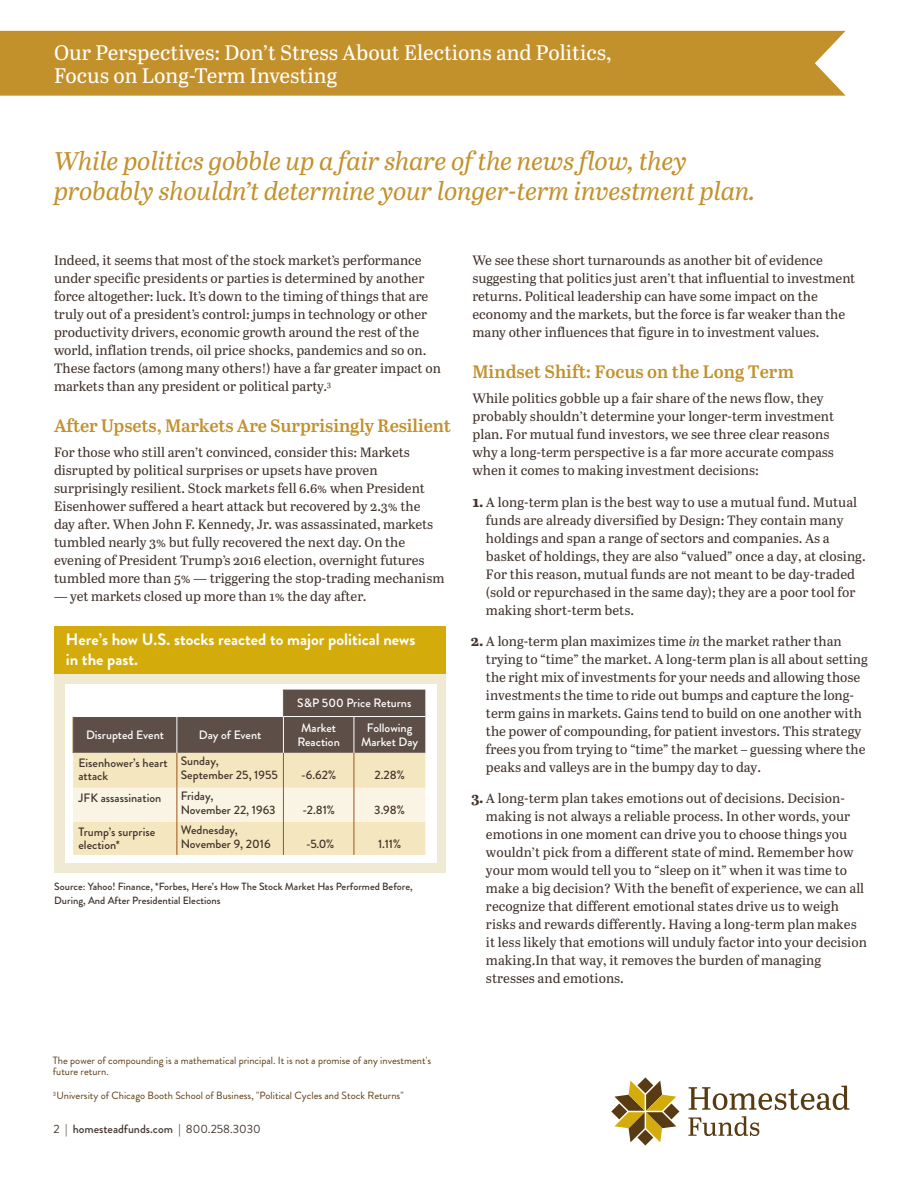
<style>
.page{position:relative;width:918px;height:1188px;background:#fff}
.page>*{position:absolute;margin:0;border:0;box-sizing:border-box;transform-origin:0 0}
.Callout_Gold{font:italic 25.5px/30px "Abril Text";letter-spacing:-.01em;color:#c3912c}
.t1{font:21px/22.5px "Abril Text";color:#fff}
.Subhead_Gold_12pt{font:600 18px "Abril Text";letter-spacing:-.005em;color:#c3912c}
.Body_text{font:600 18px "Abril Text";color:#c3912c}
.t2{font:700 16.5px/19.8px "Brandon Grotesque";color:#fff}
.Body_text-2{font:13.5px/18px "Abril Text";color:#42332d}
.Body_text-3{font:500 12.15px/13.5px "Brandon Grotesque";color:#42332d}
.Body_text-4{font:500 12.15px/13.5px "Brandon Grotesque";color:#fff;text-align:center}
.t3{font:500 12px "Brandon Grotesque";color:#43342e}
.t4{font:10.5px/10.5px "Brandon Grotesque";color:#593b13}
.Body_text-5{font:500 10.5px/13.5px "Brandon Grotesque";color:#42332d}
.s1{font-weight:700;font-size:15px}
.s2{font-style:italic}
.s3{font-weight:400;color:#42332d}
.s4{font-weight:400}
</style>
<div class="page">
<div style="left:0;top:31px;width:846px;height:65px;background:#c3912c"></div>
<svg style="left:689px;top:1086px;width:160px;height:24px"></svg>
<svg style="left:688px;top:1116px;width:71px;height:20px"></svg>
<svg style="left:611px;top:1077px;width:68px;height:69px"></svg>
<div style="left:54px;top:652px;width:392px;height:221px;background:#f1ead2"></div>
<div style="left:54px;top:626px;width:392px;height:48px;background:#d3ac0c"></div>
<div style="left:65px;top:684px;width:372px;height:178px;background:#fff"></div>
<svg style="left:73px;top:690px;width:352px;height:165px;background:#cbc0aa"></svg>
<hr style="left:73px;top:717px;width:1px;height:36px;background:#9f5316">
<hr style="left:177px;top:753px;width:1px;height:35px;background:#9f5316">
<hr style="left:177px;top:788px;width:1px;height:34px;background:#9f5316">
<hr style="left:177px;top:822px;width:1px;height:33px;background:#9f5316">
<hr style="left:283px;top:753px;width:1px;height:35px;background:#9f5316">
<hr style="left:283px;top:788px;width:1px;height:34px;background:#9f5316">
<hr style="left:283px;top:822px;width:1px;height:33px;background:#9f5316">
<hr style="left:354px;top:753px;width:1px;height:35px;background:#9f5316">
<hr style="left:354px;top:788px;width:1px;height:34px;background:#9f5316">
<hr style="left:354px;top:822px;width:1px;height:33px;background:#9f5316">
<hr style="left:73px;top:716px;width:104px;height:1px;background:#fff">
<hr style="left:177px;top:716px;width:106px;height:1px;background:#fff">
<hr style="left:283px;top:716px;width:71px;height:1px;background:#fff">
<hr style="left:354px;top:716px;width:71px;height:1px;background:#fff">
<hr style="left:177px;top:717px;width:1px;height:36px;background:#fff">
<hr style="left:283px;top:717px;width:1px;height:36px;background:#fff">
<hr style="left:354px;top:717px;width:1px;height:36px;background:#fff">
<h2 class="t1" style="left:54px;top:41px;width:559px">Our Perspectives: Don’t Stress About Elections and Politics,<br>Focus on Long-Term Investing</h2>
<p class="Callout_Gold" style="left:54px;top:144px;width:703px">While politics gobble up a fair share of the news flow, they probably shouldn’t determine your longer-term investment plan.</p>
<p class="Body_text-2" style="left:54px;top:251px;width:388px">Indeed, it seems that most of the stock market’s performance under specific presidents or parties is determined by another force altogether: luck. It’s down to the timing of things that are truly out of a president’s control: jumps in technology or other productivity drivers, economic growth around the rest of the world, inflation trends, oil price shocks, pandemics and so on.<br>These factors (among many others!) have a far greater impact on markets than any president or political party.<sup>3</sup></p>
<p class="Subhead_Gold_12pt" style="left:54px;top:413px;width:398px">After Upsets, Markets Are Surprisingly Resilient</p>
<p class="Body_text-2" style="left:54px;top:443px;width:392px">For those who still aren’t convinced, consider this: Markets disrupted by political surprises or upsets have proven surprisingly resilient. Stock markets fell 6.6% when President Eisenhower suffered a heart attack but recovered by 2.3% the day after. When John F. Kennedy, Jr. was assassinated, markets tumbled nearly 3% but fully recovered the next day. On the evening of President Trump’s 2016 election, overnight futures tumbled more than 5% — triggering the stop-trading mechanism</p>
<p class="Body_text-2" style="left:54px;top:587px;width:314px">— yet markets closed up more than 1% the day after.</p>
<p class="t2" style="left:66px;top:630px;width:351px">Here’s how U.S. stocks reacted to major political news in the past.</p>
<p class="Body_text-4" style="left:297px;top:697px;width:116px">S&amp;P 500 Price Returns</p>
<p class="Body_text-4" style="left:86px;top:728px;width:80px">Disrupted Event</p>
<p class="Body_text-4" style="left:199px;top:728px;width:64px">Day of Event</p>
<p class="Body_text-4" style="left:297px;top:721px;width:44px">Market<br>Reaction</p>
<p class="Body_text-4" style="left:361px;top:721px;width:59px">Following<br>Market Day</p>
<p class="Body_text-3" style="left:78px;top:756px;width:91px">Eisenhower’s heart attack</p>
<p class="Body_text-3" style="left:181px;top:755px;width:99px">Sunday,<br>September 25, 1955</p>
<p class="Body_text-3" style="left:301px;top:768px;width:36px">-6.62%</p>
<p class="Body_text-3" style="left:374px;top:768px;width:32px">2.28%</p>
<p class="Body_text-3" style="left:78px;top:791px;width:84px">JFK assassination</p>
<p class="Body_text-3" style="left:181px;top:789px;width:96px">Friday,<br>November 22, 1963</p>
<p class="Body_text-3" style="left:302px;top:803px;width:34px">-2.81%</p>
<p class="Body_text-3" style="left:374px;top:803px;width:32px">3.98%</p>
<p class="Body_text-3" style="left:78px;top:825px;width:78px">Trump’s surprise election*</p>
<p class="Body_text-3" style="left:181px;top:823px;width:91px">Wednesday,<br>November 9, 2016</p>
<p class="Body_text-3" style="left:306px;top:837px;width:30px">-5.0%</p>
<p class="Body_text-3" style="left:378px;top:837px;width:25px">1.11%</p>
<p class="Body_text-5" style="left:54px;top:880px;width:360px">Source: Yahoo! Finance, *Forbes, Here’s How The Stock Market Has Performed Before,<br>During, And After Presidential Elections</p>
<p class="Body_text-2" style="left:472px;top:251px;width:384px">We see these short turnarounds as another bit of evidence suggesting that politics just aren’t that influential to investment returns. Political leadership can have some impact on the economy and the markets, but the force is far weaker than the many other influences that figure in to investment values.</p>
<p class="Body_text" style="left:472px;top:359px;width:323px">Mindset Shift: Focus on the Long Term</p>
<p class="Body_text-2" style="left:472px;top:389px;width:363px">While politics gobble up a fair share of the news flow, they probably shouldn’t determine your longer-term investment plan. For mutual fund investors, we see three clear reasons why a long-term perspective is a far more accurate compass when it comes to making investment decisions:</p>
<p class="Body_text-2" style="left:486px;top:492px;width:381px;text-indent:-13px"><span class="s1">1.</span> A long-term plan is the best way to use a mutual fund. Mutual funds are already diversified by Design: They contain many holdings and span a range of sectors and companies. As a basket of holdings, they are also “valued” once a day, at closing.<br>For this reason, mutual funds are not meant to be day-traded (sold or repurchased in the same day); they are a poor tool for making short-term bets.</p>
<p class="Body_text-2" style="left:486px;top:632px;width:383px;text-indent:-15px"><span class="s1">2.</span> A long-term plan maximizes time <span class="s2">in</span> the market rather than trying to “time” the market. A long-term plan is all about setting the right mix of investments for your needs and allowing those investments the time to ride out bumps and capture the long&shy;term gains in markets. Gains tend to build on one another with the power of compounding, for patient investors. This strategy frees you from trying to “time” the market – guessing where the peaks and valleys are in the bumpy day to day.</p>
<p class="Body_text-2" style="left:486px;top:789px;width:382px;text-indent:-15px"><span class="s1">3.</span> A long-term plan takes emotions out of decisions. Decision&shy;making is not always a reliable process. In other words, your emotions in one moment can drive you to choose things you wouldn’t pick from a different state of mind. Remember how your mom would tell you to “sleep on it” when it was time to make a big decision? With the benefit of experience, we can all recognize that different emotional states drive us to weigh risks and rewards differently. Having a long-term plan makes it less likely that emotions will unduly factor into your decision making.In that way, it removes the burden of managing stresses and emotions.</p>
<p class="t4" style="left:53px;top:1055px;width:380px">The power of compounding is a mathematical principal. It is not a promise of any investment's future return.</p>
<p class="t4" style="left:53px;top:1091px;width:352px"><sup>3</sup>University of Chicago Booth School of Business, "Political Cycles and Stock Returns"</p>
<p class="t3" style="left:53px;top:1121px;width:209px"><span class="s3">2 |</span> homesteadfunds.com | <span class="s4">800.258.3030</span></p>
</div>
